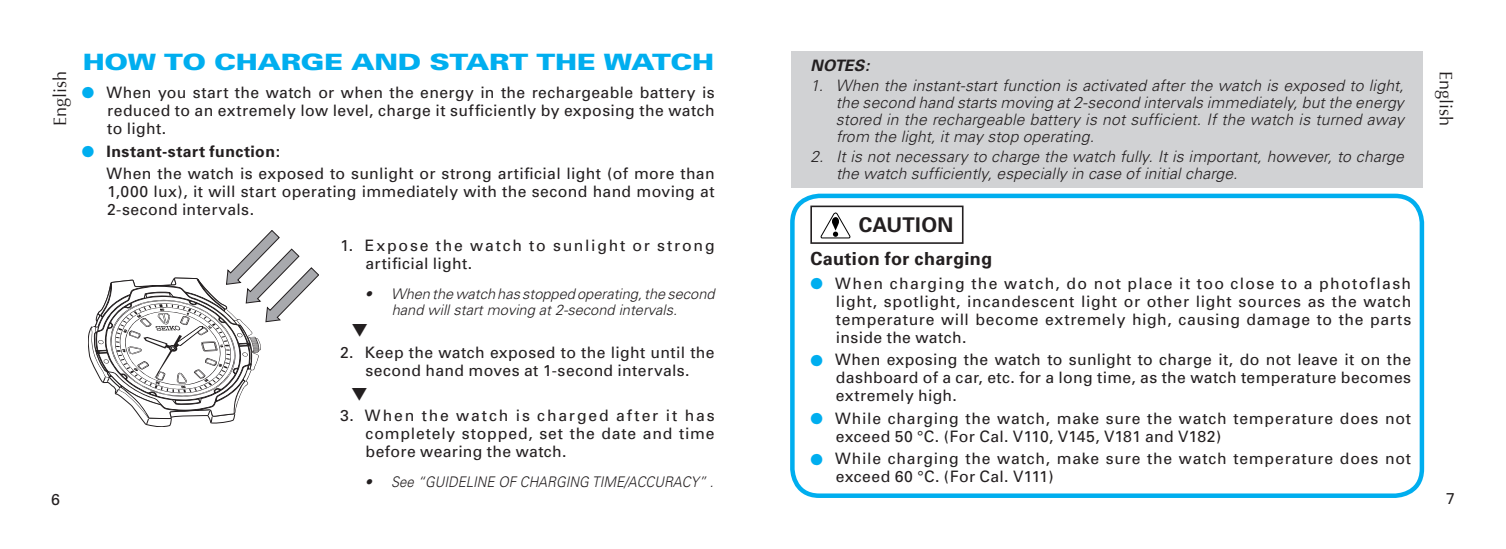
<style>
.page{position:relative;width:1506px;height:549px;background:#fff}
.page>*{position:absolute;margin:0;border:0;box-sizing:border-box;transform-origin:0 0}
.t1{font:900 22.5px "Univers";letter-spacing:-.01em;color:#00aeef;scale:1.26 1}
.t2{font:700 20.25px "Univers";letter-spacing:.015em;color:#231f20}
.t3{font:700 18px "Univers";letter-spacing:.02em;color:#231f20}
.t4{font:18px "Optima";color:#231f20}
.t5{font:15.75px/18px "Univers";letter-spacing:.03em;color:#231f20;text-align:justify}
.t6{font:italic 300 15.75px/16.9px "Univers";letter-spacing:.01em;color:#231f20;text-align:justify}
.t7{font:15.75px/18px "Univers";letter-spacing:.05em;color:#231f20}
.t8{font:15.75px/18px "Univers";letter-spacing:.11em;color:#231f20}
.t9{font:italic 700 15.75px "Univers";letter-spacing:-.005em;color:#231f20}
.t10{font:italic 300 14.62px/15.8px "Univers";color:#231f20}
.s1{color:#00aeef}
.s2{font-weight:700}
</style>
<div class="page">
<svg style="left:88px;top:230px;width:231px;height:197px"></svg>
<div style="left:791px;top:51px;width:631px;height:137px;background:#d1d2d4"></div>
<div style="left:790px;top:193px;width:633px;height:304px;border:4px solid #00aeef;border-radius:27px"></div>
<svg style="left:820px;top:212px;width:30px;height:26px"></svg>
<div style="left:810px;top:205px;width:153px;height:39px;border:2px solid #231f20"></div>
<p class="t4" style="left:50px;top:126px;width:57px;rotate:-90deg">English</p>
<h1 class="t1" style="left:83px;top:48px;width:502px">HOW TO CHARGE AND START THE WATCH</h1>
<p class="t5" style="left:107px;top:84px;width:609px;text-indent:-26px"><span class="s1">●</span> When you start the watch or when the energy in the rechargeable battery is reduced to an extremely low level, charge it sufficiently by exposing the watch to light.</p>
<p class="t5" style="left:107px;top:140px;width:609px;line-height:22.3px;text-indent:-25px"><span class="s1">●</span> <span class="s2">Instant-start function:<br></span>When the watch is exposed to sunlight or strong artificial light (of more than</p>
<p class="t5" style="left:107px;top:182px;width:609px">1,000 lux), it will start operating immediately with the second hand moving at<br>2-second intervals.</p>
<p class="t8" style="left:365px;top:237px;width:350px;text-indent:-26px">1. Expose the watch to sunlight or strong artificial light.</p>
<p class="t10" style="left:392px;top:286px;width:324px;text-indent:-27px">• When the watch has stopped operating,the second hand will start moving at 2-second intervals.</p>
<p class="t5" style="left:340px;top:344px;width:376px;text-align:center">2. Keep the watch exposed to the light until the second hand moves at 1-second intervals.</p>
<p class="t5" style="left:365px;top:406px;width:350px;text-indent:-26px">3. When the watch is charged after it has completely stopped, set the date and time before wearing the watch.</p>
<p class="t10" style="left:365px;top:473px;width:350px">• See “GUIDELINE OF CHARGING TIME/ACCURACY” .</p>
<p class="t9" style="left:810px;top:56px;width:61px">NOTES:</p>
<p class="t6" style="left:835px;top:77px;width:569px;text-indent:-25px">1. When the instant-start function is activated after the watch is exposed to light, the second hand starts moving at 2-second intervals immediately, but the energy stored in the rechargeable battery is not sufficient. If the watch is turned away from the light, it may stop operating.</p>
<p class="t6" style="left:836px;top:148px;width:569px;text-indent:-26px">2. It is not necessary to charge the watch fully. It is important, however, to charge the watch sufficiently, especially in case of initial charge.</p>
<p class="t2" style="left:858px;top:213px;width:96px">CAUTION</p>
<p class="t3" style="left:810px;top:247px;width:183px">Caution for charging</p>
<p class="t5" style="left:836px;top:274px;width:577px;text-indent:-26px"><span class="s1">●</span> When charging the watch, do not place it too close to a photoflash light, spotlight, incandescent light or other light sources as the watch temperature will become extremely high, causing damage to the parts inside the watch.</p>
<p class="t5" style="left:836px;top:351px;width:577px;text-indent:-26px"><span class="s1">●</span> When exposing the watch to sunlight to charge it, do not leave it on the dashboard of a car, etc. for a long time, as the watch temperature becomes extremely high.</p>
<p class="t5" style="left:836px;top:409px;width:576px;text-indent:-26px"><span class="s1">●</span> While charging the watch, make sure the watch temperature does not exceed 50 °C. (For Cal. V110, V145, V181 and V182)</p>
<p class="t7" style="left:836px;top:449px;width:576px;text-indent:-26px"><span class="s1">●</span> While charging the watch, make sure the watch temperature does not exceed 60 °C. (For Cal. V111)</p>
<p class="t4" style="left:1456px;top:71px;width:57px;rotate:90deg">English</p>
</div>
